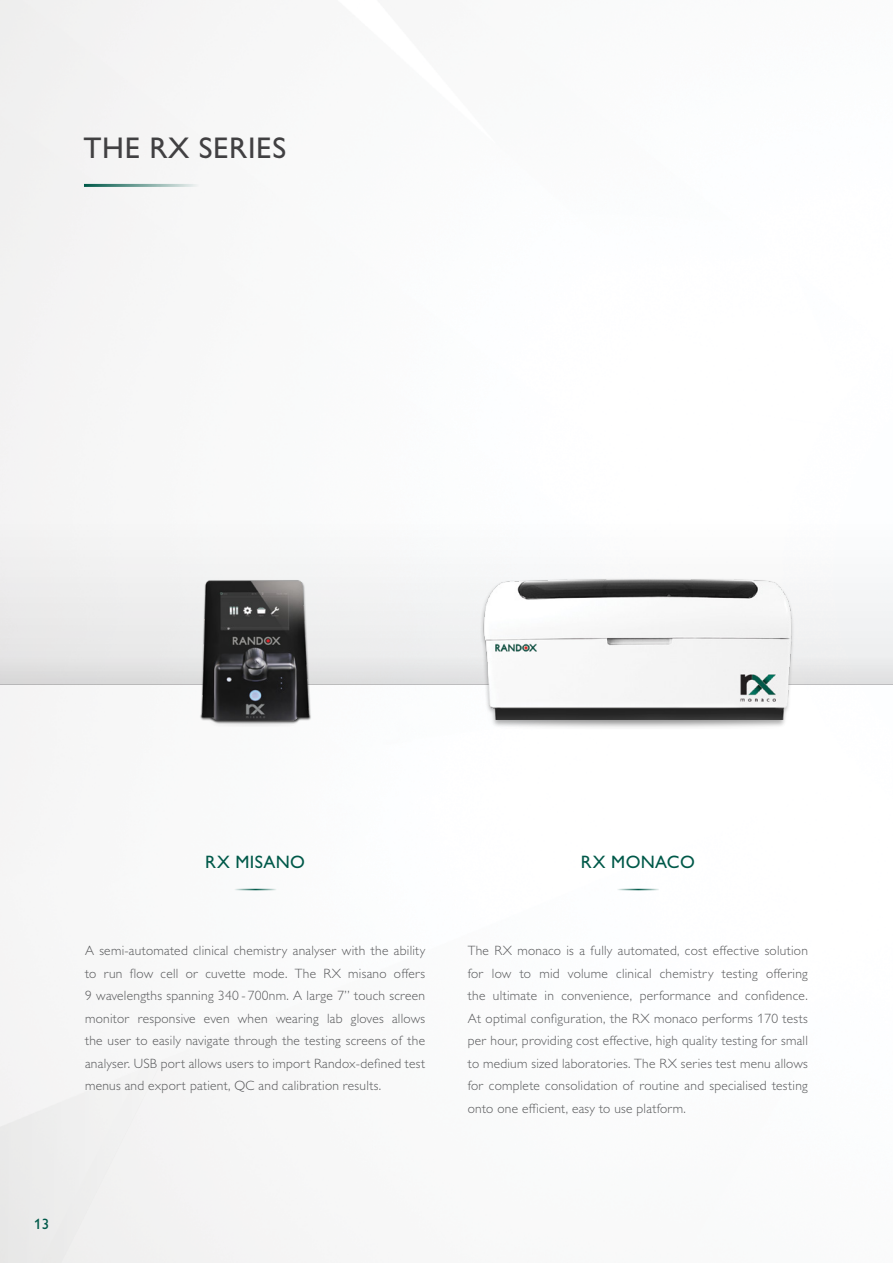
<style>
.page{position:relative;width:893px;height:1263px;background:#fff}
.page>*{position:absolute;margin:0;border:0;box-sizing:border-box;transform-origin:0 0}
.t1{font:500 30px "Gill Sans MT Pro";letter-spacing:.02em;color:#414042}
.t2{font:500 18px "Gill Sans MT Pro";letter-spacing:.02em;color:#005949}
.t3{font:500 15px "Gill Sans MT Pro";color:#005949}
.t4{font:300 13.5px/22.5px "Gill Sans MT Pro";letter-spacing:.02em;color:#58595b;text-align:justify}
</style>
<div class="page">
<div style="left:0;top:1059px;width:162px;height:204px;background:#f0f0f0"></div>
<div style="left:0;top:427px;width:893px;height:258px;background:#f9f9fa"></div>
<hr style="left:234px;top:889px;width:43px;height:1px;background:#005949">
<hr style="left:616px;top:889px;width:43px;height:1px;background:#005949">
<hr style="left:84px;top:184px;width:115px;height:3px;background:#005949">
<div style="left:0;top:640px;width:893px;height:45px;background:#e6e6e6"></div>
<div style="left:483px;top:698px;width:309px;height:31px;background:#f6f6f6;border-radius:16px"></div>
<img style="left:149px;top:580px;width:211px;height:159px">
<div style="left:480px;top:578px;width:315px;height:149px;background:#000;opacity:.3"></div>
<img style="left:482px;top:579px;width:310px;height:141px">
<p class="t1" style="left:84px;top:130px;width:204px">THE RX SERIES</p>
<p class="t2" style="left:205px;top:851px;width:101px">RX MISANO</p>
<p class="t2" style="left:581px;top:851px;width:115px">RX MONACO</p>
<p class="t4" style="left:85px;top:939px;width:342px">A semi-automated clinical chemistry analyser with the ability to run flow cell or cuvette mode. The RX misano offers 9 wavelengths spanning 340 - 700nm. A large 7” touch screen monitor responsive even when wearing lab gloves allows the user to easily navigate through the testing screens of the analyser. USB port allows users to import Randox-defined test menus and export patient, QC and calibration results.</p>
<p class="t4" style="left:468px;top:939px;width:342px">The RX monaco is a fully automated, cost effective solution for low to mid volume clinical chemistry testing offering the ultimate in convenience, performance and confidence.</p>
<p class="t4" style="left:468px;top:1007px;width:342px">At optimal configuration, the RX monaco performs 170 tests per hour, providing cost effective, high quality testing for small to medium sized laboratories. The RX series test menu allows for complete consolidation of routine and specialised testing onto one efficient, easy to use platform.</p>
<p class="t3" style="left:34px;top:1215px;width:17px">13</p>
</div>
